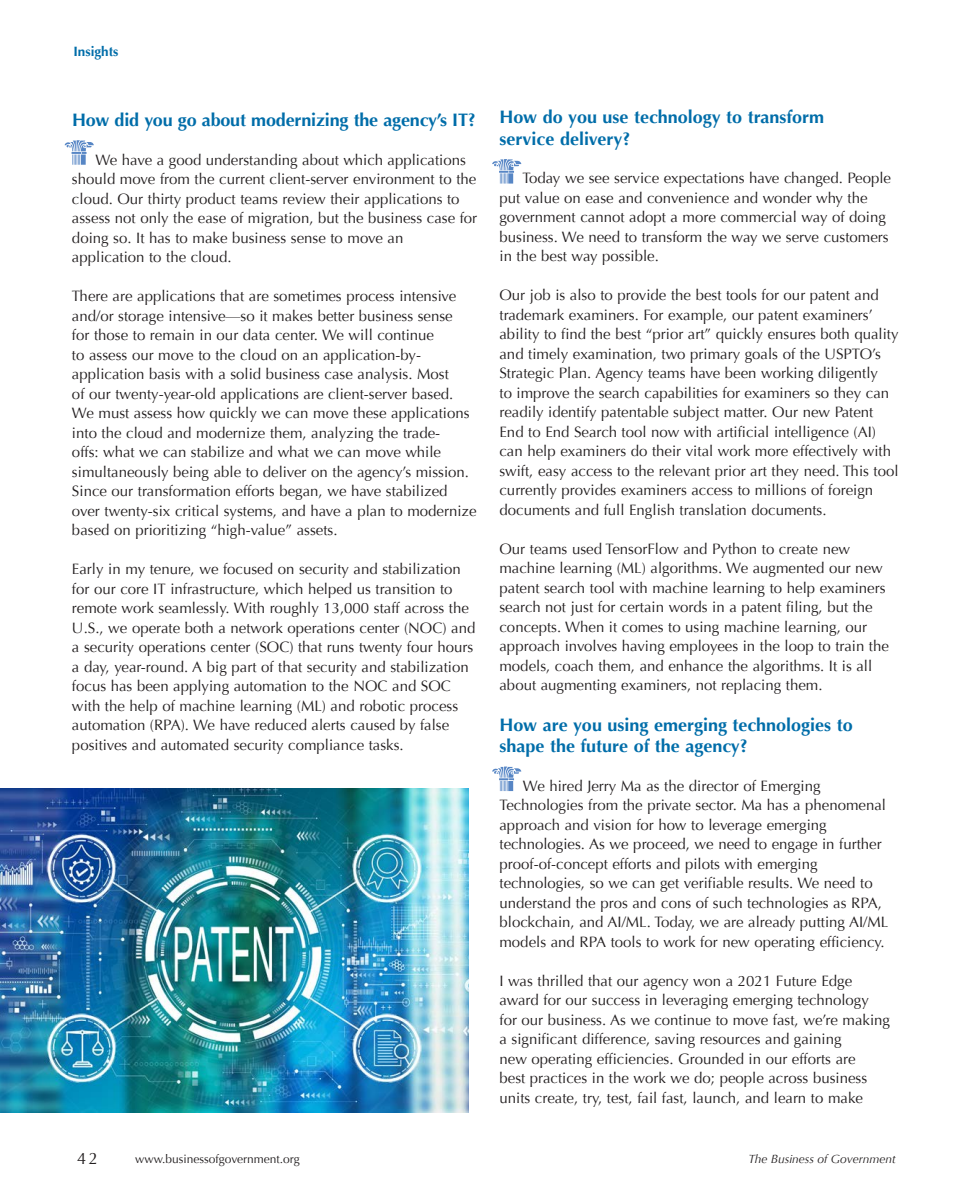
<style>
.page{position:relative;width:972px;height:1188px;background:#fff}
.page>*{position:absolute;margin:0;border:0;box-sizing:border-box;transform-origin:0 0}
.t1{font:700 18px/21px "Optima";color:#006da9}
.t2{font:16.5px "Optima";color:#231f20}
.t3{font:15px/19.5px "Optima";color:#231f20}
.t4{font:700 13.5px "Optima";color:#006da9}
.t5{font:12px "Optima";color:#231f20}
.t6{font:italic 12px "Optima";color:#231f20}
</style>
<div class="page">
<svg style="left:492px;top:159px;width:29px;height:25px"></svg>
<svg style="left:492px;top:767px;width:29px;height:24px"></svg>
<img style="left:0;top:788px;width:469px;height:324px">
<svg style="left:65px;top:140px;width:29px;height:25px"></svg>
<p class="t4" style="left:74px;top:44px;width:47px">Insights</p>
<p class="t1" style="left:72px;top:109px;width:405px">How did you go about modernizing the agency’s IT?</p>
<p class="t3" style="left:72px;top:150px;width:407px;text-indent:23px">We have a good understanding about which applications should move from the current client-server environment to the cloud. Our thirty product teams review their applications to assess not only the ease of migration, but the business case for doing so. It has to make business sense to move an application to the cloud.</p>
<p class="t3" style="left:72px;top:287px;width:406px">There are applications that are sometimes process intensive and/or storage intensive—so it makes better business sense<br>for those to remain in our data center. We will continue<br>to assess our move to the cloud on an application-by&shy;application basis with a solid business case analysis. Most<br>of our twenty-year-old applications are client-server based.<br>We must assess how quickly we can move these applications into the cloud and modernize them, analyzing the trade-<br>offs: what we can stabilize and what we can move while simultaneously being able to deliver on the agency’s mission.<br>Since our transformation efforts began, we have stabilized over twenty-six critical systems, and have a plan to modernize based on prioritizing “high-value” assets.</p>
<p class="t3" style="left:72px;top:560px;width:405px">Early in my tenure, we focused on security and stabilization for our core IT infrastructure, which helped us transition to remote work seamlessly. With roughly 13,000 staff across the U.S., we operate both a network operations center (NOC) and a security operations center (SOC) that runs twenty four hours a day, year-round. A big part of that security and stabilization focus has been applying automation to the NOC and SOC with the help of machine learning (ML) and robotic process automation (RPA). We have reduced alerts caused by false positives and automated security compliance tasks.</p>
<p class="t1" style="left:500px;top:107px;width:326px">How do you use technology to transform service delivery?</p>
<p class="t3" style="left:499px;top:169px;width:393px;text-indent:23px">Today we see service expectations have changed. People put value on ease and convenience and wonder why the government cannot adopt a more commercial way of doing business. We need to transform the way we serve customers in the best way possible.</p>
<p class="t3" style="left:499px;top:286px;width:401px">Our job is also to provide the best tools for our patent and trademark examiners. For example, our patent examiners’ ability to find the best “prior art” quickly ensures both quality and timely examination, two primary goals of the USPTO’s Strategic Plan. Agency teams have been working diligently<br>to improve the search capabilities for examiners so they can readily identify patentable subject matter. Our new Patent End to End Search tool now with artificial intelligence (AI) can help examiners do their vital work more effectively with swift, easy access to the relevant prior art they need. This tool currently provides examiners access to millions of foreign documents and full English translation documents.</p>
<p class="t3" style="left:499px;top:539px;width:391px">Our teams used TensorFlow and Python to create new machine learning (ML) algorithms. We augmented our new patent search tool with machine learning to help examiners search not just for certain words in a patent filing, but the concepts. When it comes to using machine learning, our approach involves having employees in the loop to train the models, coach them, and enhance the algorithms. It is all about augmenting examiners, not replacing them.</p>
<p class="t1" style="left:500px;top:715px;width:355px">How are you using emerging technologies to shape the future of the agency?</p>
<p class="t3" style="left:499px;top:776px;width:390px;text-indent:23px">We hired Jerry Ma as the director of Emerging Technologies from the private sector. Ma has a phenomenal approach and vision for how to leverage emerging technologies. As we proceed, we need to engage in further proof-of-concept efforts and pilots with emerging technologies, so we can get verifiable results. We need to understand the pros and cons of such technologies as RPA, blockchain, and AI/ML. Today, we are already putting AI/ML models and RPA tools to work for new operating efficiency.</p>
<p class="t3" style="left:499px;top:971px;width:392px">I was thrilled that our agency won a 2021 Future Edge award for our success in leveraging emerging technology<br>for our business. As we continue to move fast, we’re making a significant difference, saving resources and gaining<br>new operating efficiencies. Grounded in our efforts are<br>best practices in the work we do; people across business units create, try, test, fail fast, launch, and learn to make</p>
<p class="t2" style="left:77px;top:1149px;width:22px">42</p>
<p class="t5" style="left:135px;top:1152px;width:166px">www.businessofgovernment.org</p>
<p class="t6" style="left:749px;top:1152px;width:149px">The Business of Government</p>
</div>
